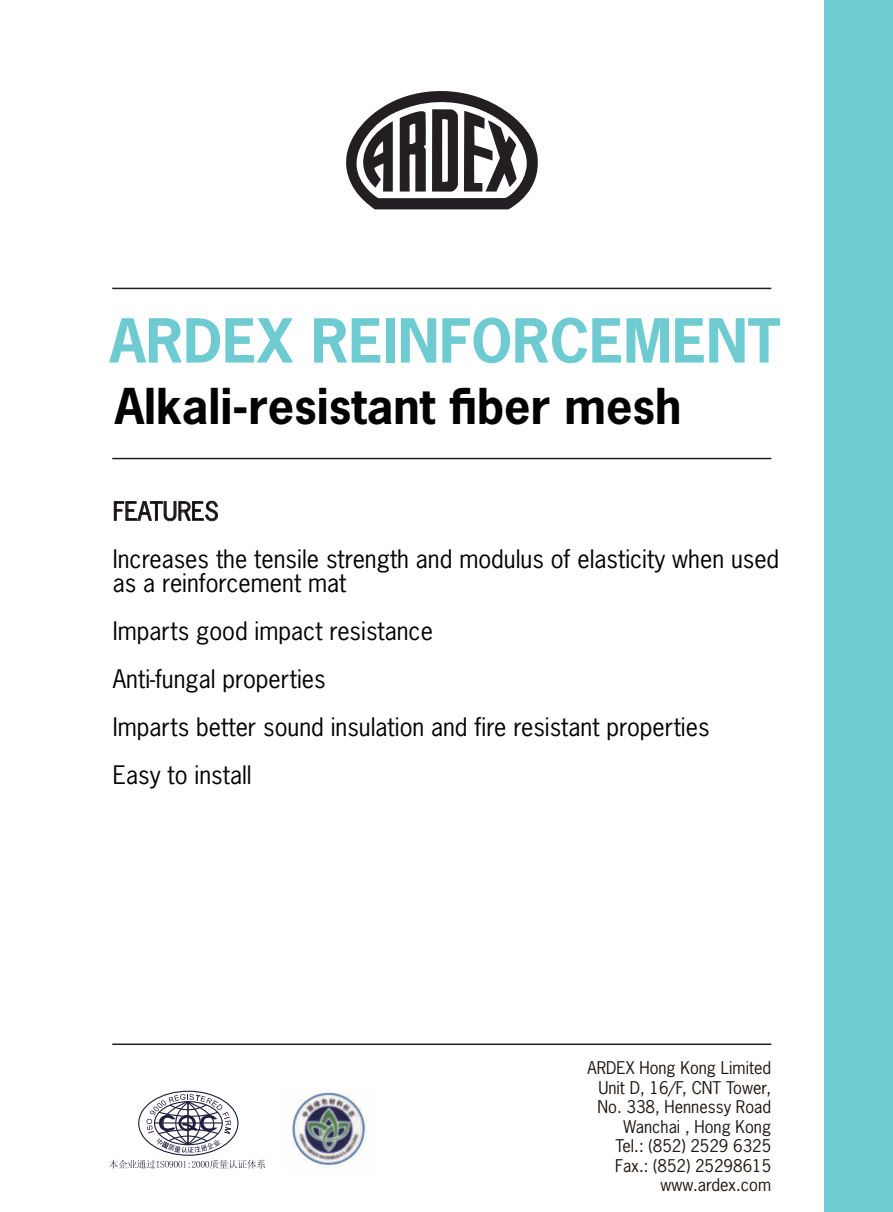
<style>
.page{position:relative;width:893px;height:1212px;background:#fff}
.page>*{position:absolute;margin:0;border:0;box-sizing:border-box;transform-origin:0 0}
.t1{font:700 57px "News Gothic Std";color:#6fcbd2}
.t2{font:700 46.5px "News Gothic Std";color:#030303}
.t3{font:24px/48px "News Gothic Std";color:#030303}
.t4{font:16.5px/19.5px "News Gothic Std";color:#1f1713;text-align:right}
</style>
<div class="page">
<div style="left:824px;top:0;width:69px;height:1212px;background:#6fcbd2"></div>
<svg style="left:346px;top:91px;width:192px;height:118px"></svg>
<hr style="left:112px;top:1043px;width:659px;height:2px;background:#221e21">
<hr style="left:112px;top:288px;width:659px;height:1px;background:#221e21">
<hr style="left:112px;top:458px;width:659px;height:1px;background:#221e21">
<svg style="left:114px;top:500px;width:104px;height:21px"></svg>
<svg style="left:138px;top:1094px;width:101px;height:59px"></svg>
<svg style="left:109px;top:1159px;width:156px;height:10px"></svg>
<img style="left:292px;top:1092px;width:75px;height:75px">
<p class="t1" style="left:110px;top:303px;width:672px">ARDEX REINFORCEMENT</p>
<p class="t2" style="left:115px;top:376px;width:568px">Alkali-resistant fiber mesh</p>
<p class="t3" style="left:113px;top:487px;width:668px">FEATURES<br>Increases the tensile strength and modulus of elasticity when used</p>
<p class="t3" style="left:113px;top:559px;width:598px">as a reinforcement mat<br>Imparts good impact resistance<br>Anti-fungal properties<br>Imparts better sound insulation and fire resistant properties<br>Easy to install</p>
<p class="t4" style="left:587px;top:1058px;width:185px">ARDEX Hong Kong Limited<br>Unit D, 16/F, CNT Tower,<br>No. 338, Hennessy Road<br>Wanchai , Hong Kong<br>Tel.: (852) 2529 6325<br>Fax.: (852) 25298615 www.ardex.com</p>
</div>
